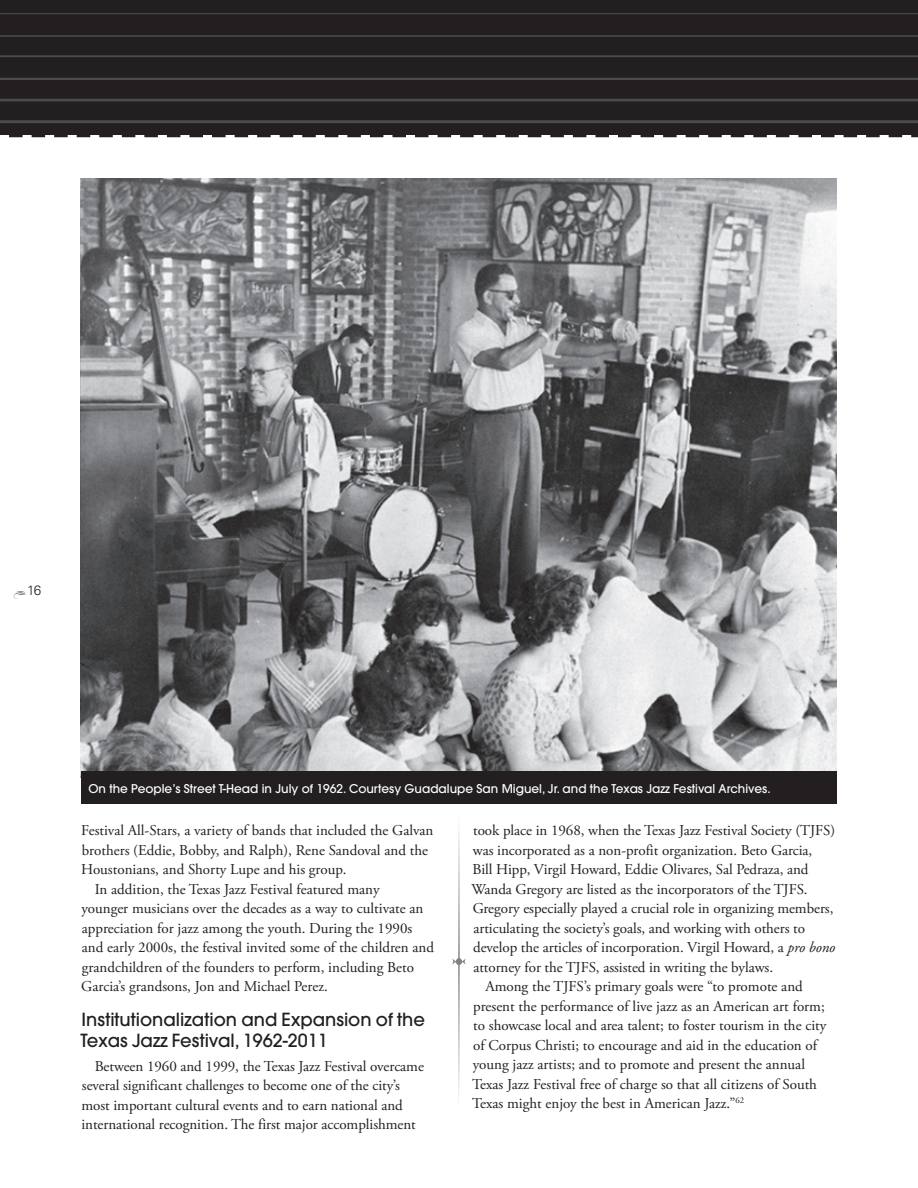
<style>
.page{position:relative;width:918px;height:1188px;background:#fff}
.page>*{position:absolute;margin:0;border:0;box-sizing:border-box;transform-origin:0 0}
.t1{font:500 18px/21px "Avant Garde";color:#231f20}
.t2{font:15px/19.5px "Adobe Garamond Pro";letter-spacing:-.005em;color:#231f20}
.t3{font:300 13.5px "Univers LT Std";color:#231f20}
.t4{font:500 12px "Avant Garde";color:#fff}
.s1{font-style:italic}
</style>
<div class="page">
<svg style="left:452px;top:828px;width:13px;height:272px"></svg>
<div style="left:0;top:0;width:918px;height:135px;background:#231f20"></div>
<svg style="left:9px;top:135px;width:909px;height:2px"></svg>
<hr style="left:0;top:13px;width:918px;height:1px;background:#4b4c4d">
<hr style="left:0;top:35px;width:918px;height:2px;background:#4b4c4d">
<hr style="left:0;top:55px;width:918px;height:2px;background:#4b4c4d">
<hr style="left:0;top:78px;width:918px;height:2px;background:#4b4c4d">
<hr style="left:0;top:99px;width:918px;height:2px;background:#4b4c4d">
<hr style="left:0;top:120px;width:918px;height:3px;background:#4b4c4d">
<svg style="left:14px;top:591px;width:12px;height:8px"></svg>
<img style="left:81px;top:178px;width:756px;height:594px">
<div style="left:81px;top:772px;width:756px;height:32px;background:#231f20"></div>
<p class="t3" style="left:27px;top:582px;width:16px">16</p>
<p class="t4" style="left:88px;top:781px;width:684px">On the People’s Street T-Head in July of 1962. Courtesy Guadalupe San Miguel, Jr. and the Texas Jazz Festival Archives.</p>
<p class="t2" style="left:81px;top:821px;width:354px">Festival All-Stars, a variety of bands that included the Galvan brothers (Eddie, Bobby, and Ralph), Rene Sandoval and the<br>Houstonians, and Shorty Lupe and his group.</p>
<p class="t2" style="left:81px;top:880px;width:354px;text-indent:13px">In addition, the Texas Jazz Festival featured many<br>younger musicians over the decades as a way to cultivate an appreciation for jazz among the youth. During the 1990s and early 2000s, the festival invited some of the children and grandchildren of the founders to perform, including Beto Garcia’s grandsons, Jon and Michael Perez.</p>
<p class="t1" style="left:81px;top:1009px;width:346px">Institutionalization and Expansion of the<br>Texas Jazz Festival, 1962-2011</p>
<p class="t2" style="left:81px;top:1057px;width:344px;text-indent:13px">Between 1960 and 1999, the Texas Jazz Festival overcame several significant challenges to become one of the city’s most important cultural events and to earn national and international recognition. The first major accomplishment</p>
<p class="t2" style="left:472px;top:821px;width:365px">took place in 1968, when the Texas Jazz Festival Society (TJFS) was incorporated as a non-profit organization. Beto Garcia,<br>Bill Hipp, Virgil Howard, Eddie Olivares, Sal Pedraza, and Wanda Gregory are listed as the incorporators of the TJFS.<br>Gregory especially played a crucial role in organizing members, articulating the society’s goals, and working with others to develop the articles of incorporation. Virgil Howard, a <span class="s1">pro bono </span>attorney for the TJFS, assisted in writing the bylaws.</p>
<p class="t2" style="left:472px;top:977px;width:356px;text-indent:13px">Among the TJFS’s primary goals were “to promote and present the performance of live jazz as an American art form; to showcase local and area talent; to foster tourism in the city of Corpus Christi; to encourage and aid in the education of young jazz artists; and to promote and present the annual Texas Jazz Festival free of charge so that all citizens of South Texas might enjoy the best in American Jazz.”<sup>62</sup></p>
</div>
